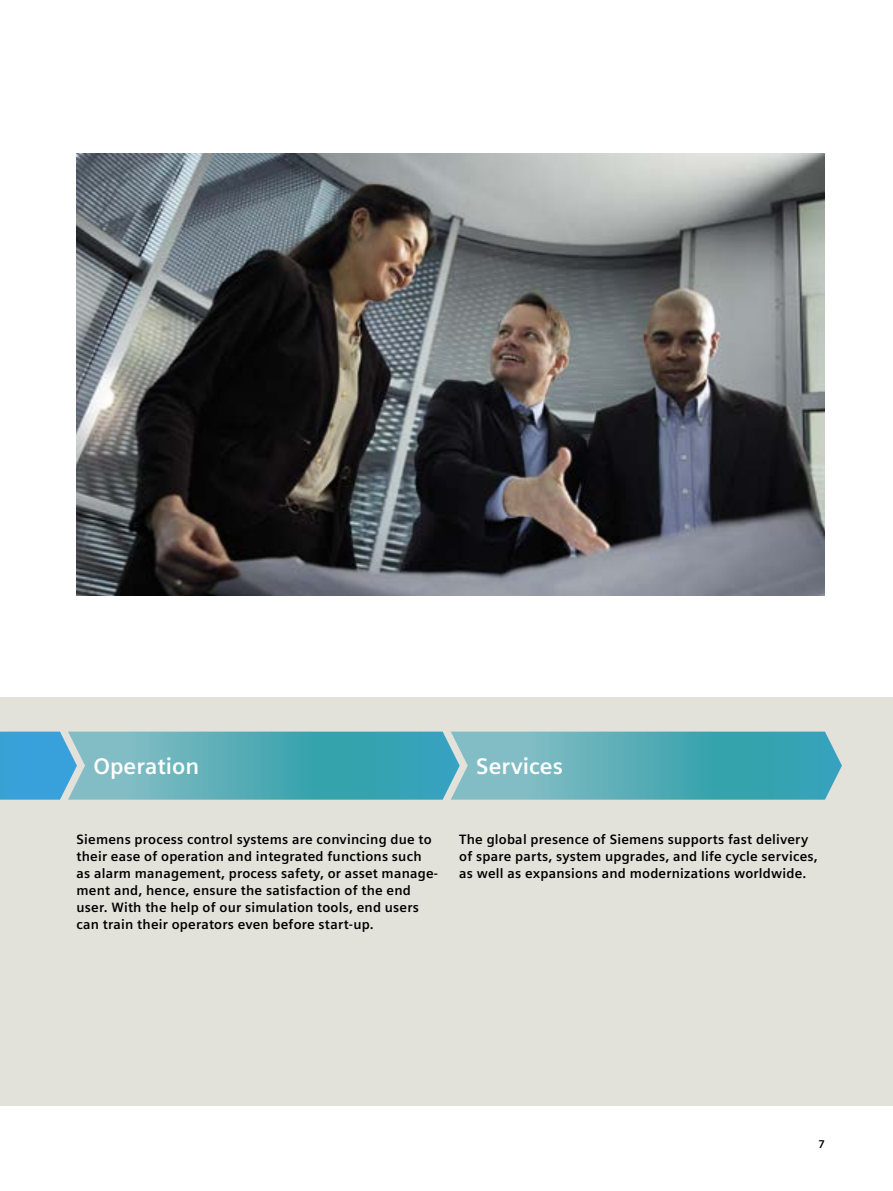
<style>
.page{position:relative;width:893px;height:1191px;background:#fff}
.page>*{position:absolute;margin:0;border:0;box-sizing:border-box;transform-origin:0 0}
.t1{font:700 22.5px "Siemens Sans Global";color:#fff}
.t2{font:700 13.5px/17px "Siemens Sans Global";letter-spacing:.015em;color:#000}
.t3{font:700 11.25px "Siemens Sans Global";color:#000}
</style>
<div class="page">
<div style="left:0;top:697px;width:893px;height:409px;background:#e2e1da"></div>
<img style="left:77px;top:153px;width:748px;height:442px">
<svg style="left:0;top:731px;width:842px;height:68px;background:#57aebc"></svg>
<h1 class="t1" style="left:94px;top:753px;width:107px">Operation</h1>
<h1 class="t1" style="left:476px;top:753px;width:88px">Services</h1>
<p class="t2" style="left:77px;top:830px;width:363px">Siemens process control systems are convincing due to their ease of operation and integrated functions such as alarm management, process safety, or asset manage&shy;ment and, hence, ensure the satisfaction of the end user. With the help of our simulation tools, end users can train their operators even before start-up.</p>
<p class="t2" style="left:459px;top:830px;width:360px">The global presence of Siemens supports fast delivery of spare parts, system upgrades, and life cycle services, as well as expansions and modernizations worldwide.</p>
<p class="t3" style="left:818px;top:1137px;width:8px">7</p>
</div>
